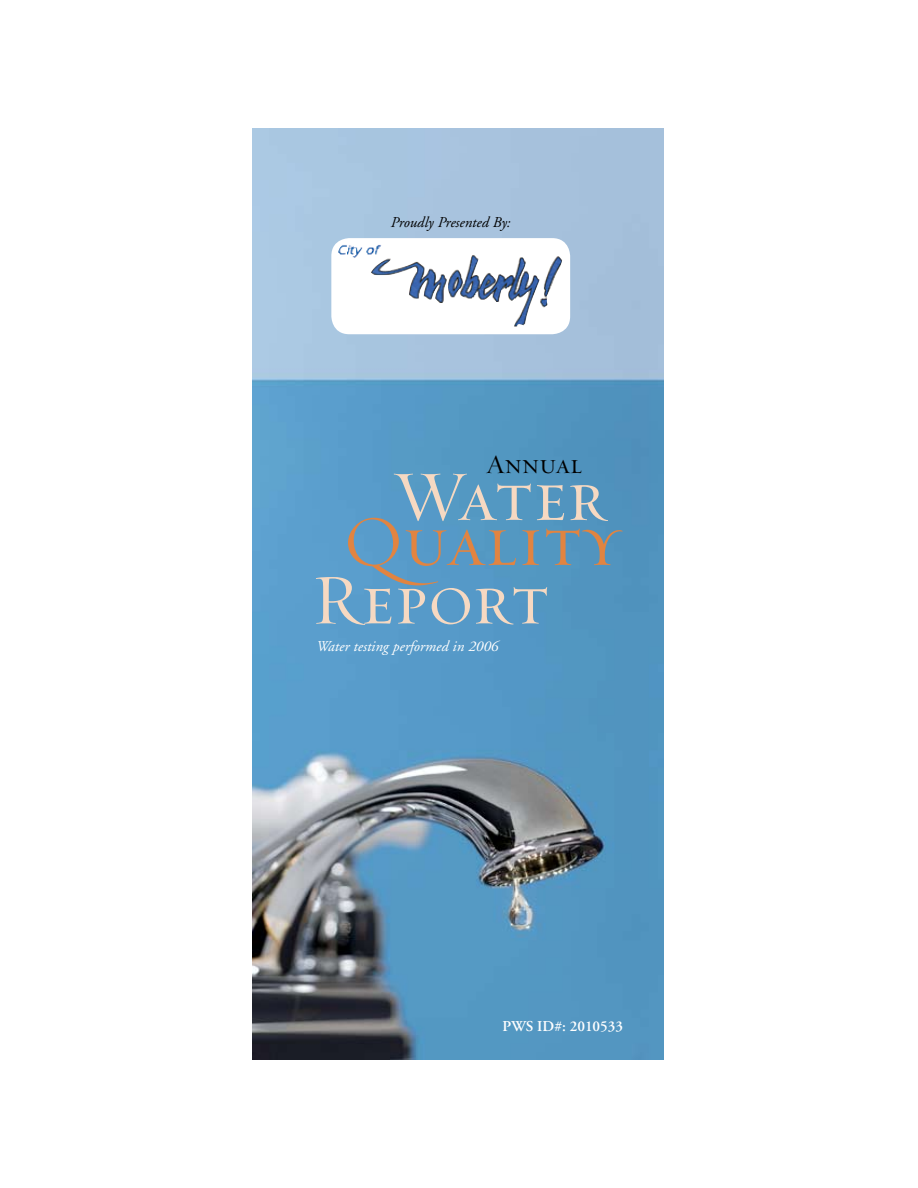
<style>
.page{position:relative;width:918px;height:1188px;background:#fff}
.page>*{position:absolute;margin:0;border:0;box-sizing:border-box;transform-origin:0 0}
.t1{font:72px "Requiem HTF Regular";color:#f6d9c2}
.t2{font:72px "Requiem HTF Regular";color:#e18441}
.t3{font:27px "Requiem HTF Regular";color:#000}
.t4{font:italic 15px "Adobe Garamond";color:#fff}
.t5{font:italic 15px "Adobe Garamond";color:#000}
.t6{font:600 15px "Adobe Garamond";color:#fff}
</style>
<div class="page">
<img style="left:252px;top:128px;width:412px;height:932px">
<div style="left:331px;top:238px;width:239px;height:96px;background:#fff;border-radius:18px"></div>
<img style="left:338px;top:245px;width:224px;height:82px">
<p class="t5" style="left:391px;top:214px;width:121px">Proudly Presented By:</p>
<h2 class="t3" style="left:487px;top:454px;width:97px">Annual</h2>
<h1 class="t1" style="left:393px;top:470px;width:214px">Water</h1>
<h1 class="t2" style="left:344px;top:515px;width:279px">Quality</h1>
<h1 class="t1" style="left:312px;top:573px;width:238px">Report</h1>
<p class="t4" style="left:317px;top:638px;width:183px">Water testing performed in 2006</p>
<p class="t6" style="left:503px;top:1018px;width:122px">PWS ID#: 2010533</p>
</div>
